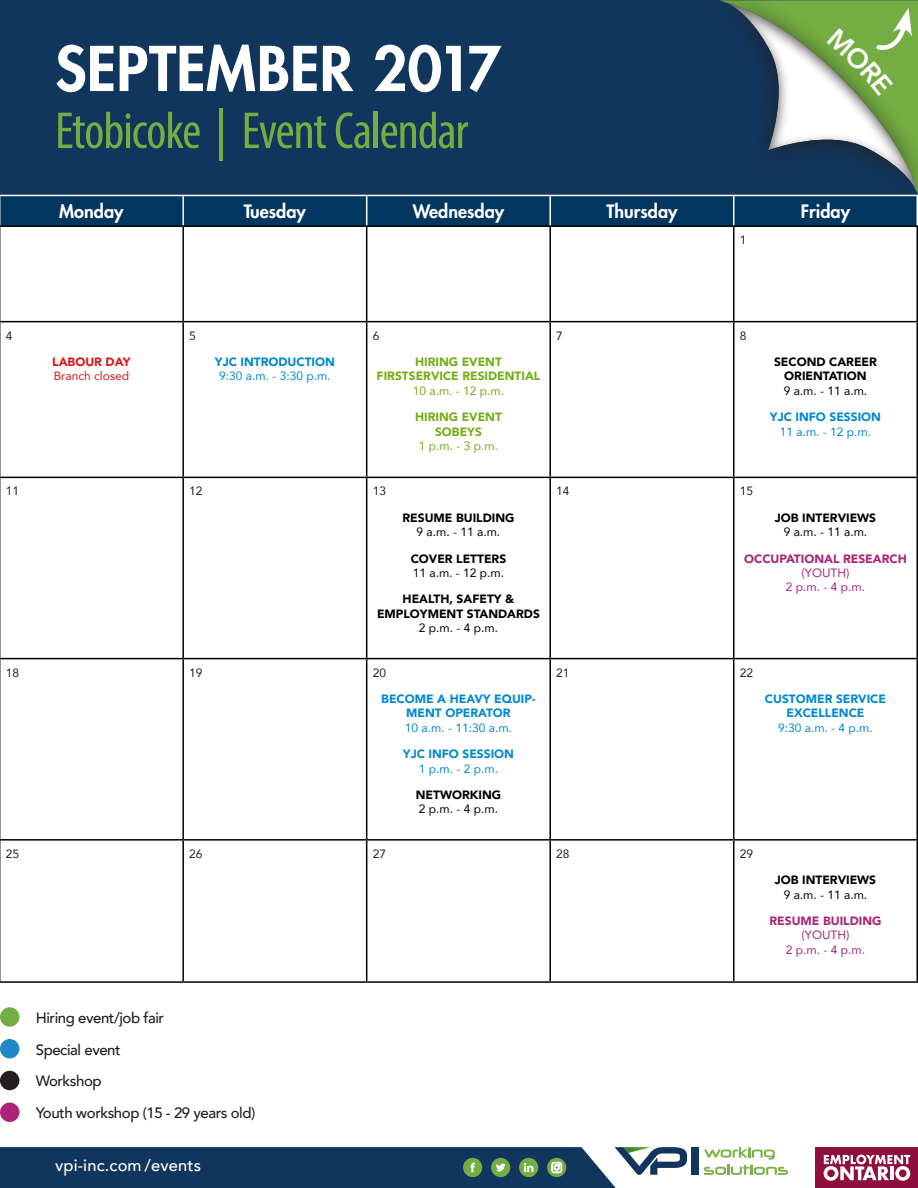
<style>
.page{position:relative;width:918px;height:1188px;background:#fff}
.page>*{position:absolute;margin:0;border:0;box-sizing:border-box;transform-origin:0 0}
.t1{font:800 60px "Futura Std";letter-spacing:.005em;color:#fff}
.Headline{font:condensed 52.5px "Myriad Pro";letter-spacing:-.025em;color:#74ad42}
.t2{font:800 18px "Futura Std";color:#fff}
.t3{font:500 16.5px "Avenir";letter-spacing:.01em;color:#fff}
.t4{font:500 15px "Avenir";letter-spacing:-.03em;color:#231f20}
.t5{font:900 12px/14.4px "Avenir";color:#000;text-align:center}
.t6{font:900 12px/14.4px "Avenir";color:#0089cf;text-align:center}
.t7{font:900 12px/14.4px "Avenir";color:#75ad17;text-align:center}
.t8{font:12px/14.4px "Avenir";color:#000}
.t9{font:900 12px/14.4px "Avenir";color:#aa2376;text-align:center}
.t10{font:12px "Avenir";color:#231f20}
.t11{font:12px/14.4px "Avenir";color:#0089cf;text-align:center}
.t12{font:12px/14.4px "Avenir";color:#aa2376;text-align:center}
.t13{font:12px/14.4px "Avenir";color:#dc1515}
.s1{font-weight:900}
.s2{font-weight:400}
</style>
<div class="page">
<div style="left:691px;top:1147px;width:7px;height:28px;background:#11365e"></div>
<svg style="left:704px;top:1147px;width:84px;height:28px"></svg>
<svg style="left:0;top:1147px;width:687px;height:41px;background:#2c4e6d"></svg>
<div style="left:816px;top:1147px;width:102px;height:41px;background:#8e0e3c"></div>
<svg style="left:824px;top:1155px;width:86px;height:26px"></svg>
<div style="left:0;top:1007px;width:19px;height:20px;background:#74ad42;border-radius:50%"></div>
<div style="left:0;top:1039px;width:19px;height:19px;background:#2088c9;border-radius:50%"></div>
<div style="left:0;top:1071px;width:19px;height:19px;background:#231f20;border-radius:50%"></div>
<div style="left:0;top:1103px;width:19px;height:19px;background:#ac2479;border-radius:50%"></div>
<hr style="left:0;top:225px;width:183px;height:2px;background:#000">
<hr style="left:183px;top:225px;width:184px;height:2px;background:#000">
<hr style="left:367px;top:225px;width:183px;height:2px;background:#000">
<hr style="left:550px;top:225px;width:184px;height:2px;background:#000">
<hr style="left:734px;top:225px;width:184px;height:2px;background:#000">
<hr style="left:0;top:321px;width:183px;height:1px;background:#000">
<hr style="left:183px;top:321px;width:184px;height:1px;background:#000">
<hr style="left:367px;top:321px;width:183px;height:1px;background:#000">
<hr style="left:550px;top:321px;width:184px;height:1px;background:#000">
<hr style="left:734px;top:321px;width:184px;height:1px;background:#000">
<hr style="left:0;top:477px;width:183px;height:1px;background:#000">
<hr style="left:183px;top:477px;width:184px;height:1px;background:#000">
<hr style="left:367px;top:477px;width:183px;height:1px;background:#000">
<hr style="left:550px;top:477px;width:184px;height:1px;background:#000">
<hr style="left:734px;top:477px;width:184px;height:1px;background:#000">
<hr style="left:0;top:658px;width:183px;height:1px;background:#000">
<hr style="left:183px;top:658px;width:184px;height:1px;background:#000">
<hr style="left:367px;top:658px;width:183px;height:1px;background:#000">
<hr style="left:550px;top:658px;width:184px;height:1px;background:#000">
<hr style="left:734px;top:658px;width:184px;height:1px;background:#000">
<hr style="left:0;top:839px;width:183px;height:2px;background:#000">
<hr style="left:183px;top:839px;width:184px;height:2px;background:#000">
<hr style="left:367px;top:839px;width:183px;height:2px;background:#000">
<hr style="left:550px;top:839px;width:184px;height:2px;background:#000">
<hr style="left:734px;top:839px;width:184px;height:2px;background:#000">
<hr style="left:0;top:981px;width:183px;height:2px;background:#000">
<hr style="left:183px;top:981px;width:184px;height:2px;background:#000">
<hr style="left:367px;top:981px;width:183px;height:2px;background:#000">
<hr style="left:550px;top:981px;width:184px;height:2px;background:#000">
<hr style="left:734px;top:981px;width:184px;height:2px;background:#000">
<hr style="left:0;top:227px;width:1px;height:94px;background:#000">
<hr style="left:0;top:322px;width:1px;height:155px;background:#000">
<hr style="left:0;top:478px;width:1px;height:180px;background:#000">
<hr style="left:0;top:659px;width:1px;height:180px;background:#000">
<hr style="left:0;top:841px;width:1px;height:140px;background:#000">
<hr style="left:182px;top:227px;width:2px;height:94px;background:#000">
<hr style="left:366px;top:227px;width:1px;height:94px;background:#000">
<hr style="left:549px;top:227px;width:2px;height:94px;background:#000">
<hr style="left:733px;top:227px;width:1px;height:94px;background:#000">
<hr style="left:916px;top:227px;width:2px;height:94px;background:#000">
<hr style="left:182px;top:322px;width:2px;height:155px;background:#000">
<hr style="left:366px;top:322px;width:1px;height:155px;background:#000">
<hr style="left:549px;top:322px;width:2px;height:155px;background:#000">
<hr style="left:733px;top:322px;width:1px;height:155px;background:#000">
<hr style="left:916px;top:322px;width:2px;height:155px;background:#000">
<hr style="left:182px;top:478px;width:2px;height:180px;background:#000">
<hr style="left:366px;top:478px;width:1px;height:180px;background:#000">
<hr style="left:549px;top:478px;width:2px;height:180px;background:#000">
<hr style="left:733px;top:478px;width:1px;height:180px;background:#000">
<hr style="left:916px;top:478px;width:2px;height:180px;background:#000">
<hr style="left:182px;top:659px;width:2px;height:180px;background:#000">
<hr style="left:366px;top:659px;width:1px;height:180px;background:#000">
<hr style="left:549px;top:659px;width:2px;height:180px;background:#000">
<hr style="left:733px;top:659px;width:1px;height:180px;background:#000">
<hr style="left:916px;top:659px;width:2px;height:180px;background:#000">
<hr style="left:182px;top:841px;width:2px;height:140px;background:#000">
<hr style="left:366px;top:841px;width:1px;height:140px;background:#000">
<hr style="left:549px;top:841px;width:2px;height:140px;background:#000">
<hr style="left:733px;top:841px;width:1px;height:140px;background:#000">
<hr style="left:916px;top:841px;width:2px;height:140px;background:#000">
<svg style="left:0;top:0;width:918px;height:226px;background:#1d4362"></svg>
<p class="t1" style="left:55px;top:31px;width:448px">SEPTEMBER 2017</p>
<p class="Headline" style="left:55px;top:99px;width:415px">Etobicoke | Event Calendar</p>
<p class="t10" style="left:6px;top:326px;width:8px">4</p>
<p class="t2" style="left:59px;top:200px;width:66px">Monday</p>
<p class="t2" style="left:244px;top:200px;width:64px">Tuesday</p>
<p class="t2" style="left:413px;top:200px;width:93px">Wednesday</p>
<p class="t2" style="left:606px;top:200px;width:73px">Thursday</p>
<p class="t2" style="left:801px;top:200px;width:51px">Friday</p>
<p class="t10" style="left:740px;top:230px;width:8px">1</p>
<p class="t13" style="left:52px;top:354px;width:80px"><span class="s1">LABOUR DAY<br></span>Branch closed</p>
<p class="t10" style="left:189px;top:326px;width:8px">5</p>
<p class="t11" style="left:215px;top:354px;width:121px"><span class="s1">YJC INTRODUCTION<br></span>9:30 a.m. - 3:30 p.m.</p>
<p class="t10" style="left:373px;top:326px;width:8px">6</p>
<p class="t7" style="left:377px;top:354px;width:165px">HIRING EVENT<br>FIRSTSERVICE RESIDENTIAL<br><span class="s2">10 a.m. - 12 p.m.</span></p>
<p class="t7" style="left:415px;top:410px;width:88px">HIRING EVENT<br>SOBEYS<br><span class="s2">1 p.m. - 3 p.m.</span></p>
<p class="t10" style="left:556px;top:326px;width:8px">7</p>
<p class="t10" style="left:740px;top:326px;width:8px">8</p>
<p class="t5" style="left:774px;top:354px;width:104px">SECOND CAREER<br>ORIENTATION<br><span class="s2">9 a.m. - 11 a.m.</span></p>
<p class="t6" style="left:770px;top:410px;width:113px">YJC INFO SESSION<br><span class="s2">11 a.m. - 12 p.m.</span></p>
<p class="t10" style="left:6px;top:482px;width:15px">11</p>
<p class="t10" style="left:189px;top:482px;width:15px">12</p>
<p class="t10" style="left:373px;top:482px;width:15px">13</p>
<p class="t5" style="left:402px;top:510px;width:113px">RESUME BUILDING<br><span class="s2">9 a.m. - 11 a.m.</span></p>
<p class="t8" style="left:411px;top:551px;width:97px"><span class="s1">COVER LETTERS<br></span>11 a.m. - 12 p.m.</p>
<p class="t5" style="left:377px;top:592px;width:164px">HEALTH, SAFETY &amp;<br>EMPLOYMENT STANDARDS<br><span class="s2">2 p.m. - 4 p.m.</span></p>
<p class="t10" style="left:6px;top:663px;width:15px">18</p>
<p class="t10" style="left:189px;top:663px;width:15px">19</p>
<p class="t10" style="left:373px;top:663px;width:15px">20</p>
<p class="t6" style="left:381px;top:691px;width:156px">BECOME A HEAVY EQUIP-<br>MENT OPERATOR<br><span class="s2">10 a.m. - 11:30 a.m.</span></p>
<p class="t6" style="left:403px;top:747px;width:113px">YJC INFO SESSION<br><span class="s2">1 p.m. - 2 p.m.</span></p>
<p class="t8" style="left:416px;top:787px;width:87px"><span class="s1">NETWORKING<br></span>2 p.m. - 4 p.m.</p>
<p class="t10" style="left:556px;top:482px;width:15px">14</p>
<p class="t10" style="left:740px;top:482px;width:15px">15</p>
<p class="t5" style="left:775px;top:510px;width:103px">JOB INTERVIEWS<br><span class="s2">9 a.m. - 11 a.m.</span></p>
<p class="t9" style="left:744px;top:551px;width:164px">OCCUPATIONAL RESEARCH <span class="s2">(YOUTH)<br>2 p.m. - 4 p.m.</span></p>
<p class="t10" style="left:556px;top:663px;width:15px">21</p>
<p class="t10" style="left:740px;top:663px;width:15px">22</p>
<p class="t6" style="left:765px;top:691px;width:123px">CUSTOMER SERVICE<br>EXCELLENCE<br><span class="s2">9:30 a.m. - 4 p.m.</span></p>
<p class="t10" style="left:6px;top:844px;width:15px">25</p>
<p class="t10" style="left:189px;top:844px;width:15px">26</p>
<p class="t10" style="left:373px;top:844px;width:15px">27</p>
<p class="t10" style="left:556px;top:844px;width:15px">28</p>
<p class="t10" style="left:740px;top:844px;width:15px">29</p>
<p class="t5" style="left:775px;top:873px;width:103px">JOB INTERVIEWS<br><span class="s2">9 a.m. - 11 a.m.</span></p>
<p class="t12" style="left:769px;top:913px;width:113px"><span class="s1">RESUME BUILDING </span>(YOUTH)<br>2 p.m. - 4 p.m.</p>
<p class="t4" style="left:36px;top:1005px;width:130px">Hiring event/job fair</p>
<p class="t4" style="left:36px;top:1036px;width:86px">Special event</p>
<p class="t4" style="left:36px;top:1068px;width:67px">Workshop</p>
<p class="t4" style="left:36px;top:1099px;width:221px">Youth workshop (15 - 29 years old)</p>
<p class="t3" style="left:55px;top:1151px;width:148px">vpi-inc.com /events</p>
</div>
